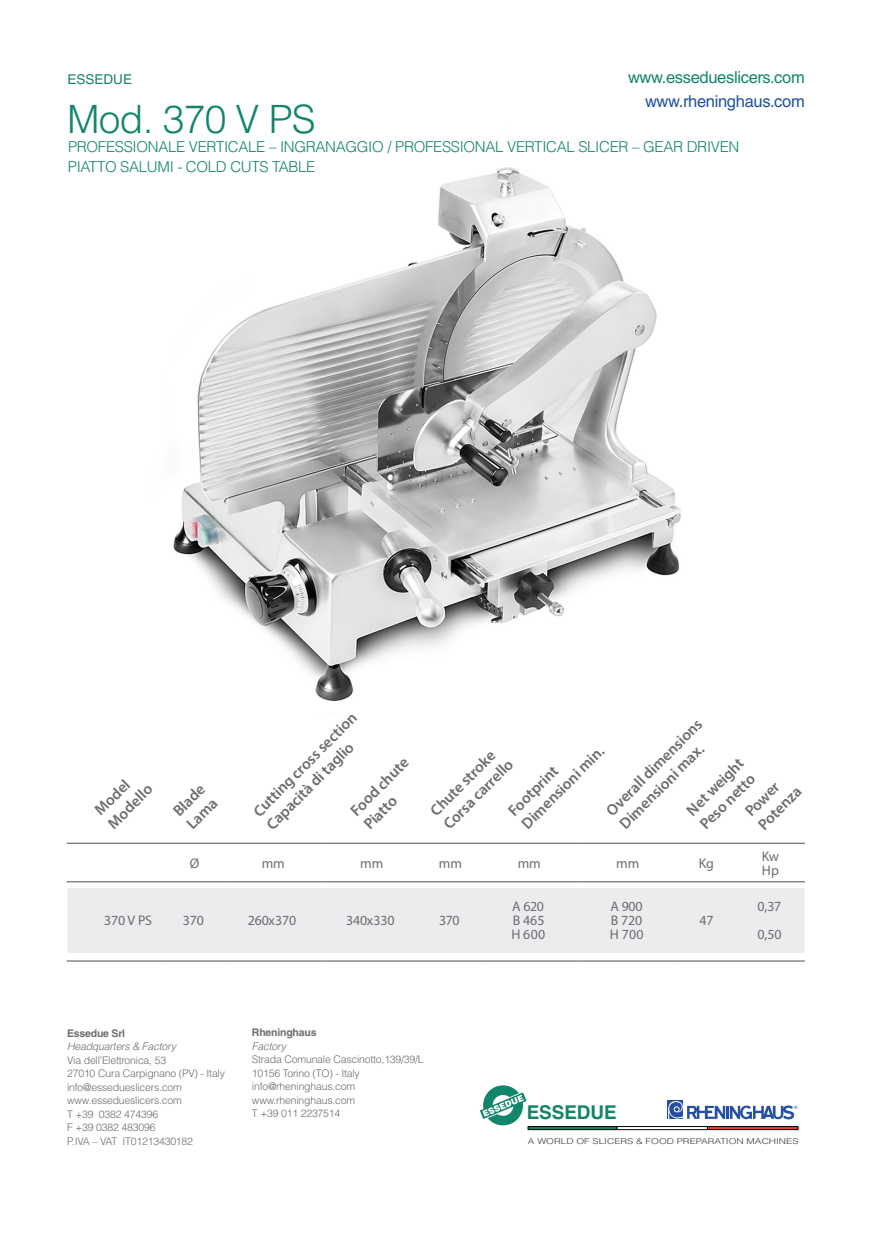
<style>
.page{position:relative;width:872px;height:1242px;background:#fff}
.page>*{position:absolute;margin:0;border:0;box-sizing:border-box;transform-origin:0 0}
.t1{font:300 39px "Helvetica LT Std";letter-spacing:-.02em;color:#12856a}
.t2{font:700 19.05px "Helvetica LT Std";letter-spacing:-.005em;color:#12856a}
.t3{font:16.5px "Helvetica LT Std";letter-spacing:-.02em;color:#12856a}
.t4{font:16.5px "Helvetica LT Std";letter-spacing:-.02em;color:#2150a2}
.t5{font:600 15.6px/18.8px "Myriad Pro";color:#6c6d70}
.t6{font:300 15px/19.6px "Helvetica LT Std";letter-spacing:-.02em;color:#12856a}
.t7{font:13.95px/14px "Myriad Pro";letter-spacing:-.005em;color:#6c6d70}
.t8{font:13.5px "Helvetica LT Std";color:#12856a}
.t9{font:300 10.5px/13.5px "Helvetica LT Std";letter-spacing:-.02em;color:#6c6d70}
.t10{font:italic 300 10.5px "Helvetica LT Std";letter-spacing:-.02em;color:#6c6d70}
.t11{font:700 10.5px "Helvetica LT Std";letter-spacing:-.02em;color:#6c6d70}
.t12{font:300 8.1px "Helvetica LT Std";color:#3a3e3e;scale:1.25 1}
</style>
<div class="page">
<img style="left:66px;top:167px;width:739px;height:964px">
<div style="left:67px;top:888px;width:738px;height:65px;background:#ececee"></div>
<hr style="left:67px;top:881px;width:98px;height:1px;background:#76787b">
<hr style="left:165px;top:881px;width:59px;height:1px;background:#76787b">
<hr style="left:224px;top:881px;width:98px;height:1px;background:#76787b">
<hr style="left:322px;top:881px;width:99px;height:1px;background:#76787b">
<hr style="left:421px;top:881px;width:59px;height:1px;background:#76787b">
<hr style="left:480px;top:881px;width:98px;height:1px;background:#76787b">
<hr style="left:578px;top:881px;width:99px;height:1px;background:#76787b">
<hr style="left:677px;top:881px;width:59px;height:1px;background:#76787b">
<hr style="left:736px;top:881px;width:69px;height:1px;background:#76787b">
<hr style="left:67px;top:960px;width:98px;height:1px;background:#76787b">
<hr style="left:165px;top:960px;width:59px;height:1px;background:#76787b">
<hr style="left:224px;top:960px;width:98px;height:1px;background:#76787b">
<hr style="left:322px;top:960px;width:99px;height:1px;background:#76787b">
<hr style="left:421px;top:960px;width:59px;height:1px;background:#76787b">
<hr style="left:480px;top:960px;width:98px;height:1px;background:#76787b">
<hr style="left:578px;top:960px;width:99px;height:1px;background:#76787b">
<hr style="left:677px;top:960px;width:59px;height:1px;background:#76787b">
<hr style="left:736px;top:960px;width:69px;height:1px;background:#76787b">
<hr style="left:67px;top:842px;width:98px;height:2px;background:#76787b">
<hr style="left:165px;top:842px;width:59px;height:2px;background:#76787b">
<hr style="left:224px;top:842px;width:98px;height:2px;background:#76787b">
<hr style="left:322px;top:842px;width:99px;height:2px;background:#76787b">
<hr style="left:421px;top:842px;width:59px;height:2px;background:#76787b">
<hr style="left:480px;top:842px;width:98px;height:2px;background:#76787b">
<hr style="left:578px;top:842px;width:99px;height:2px;background:#76787b">
<hr style="left:677px;top:842px;width:59px;height:2px;background:#76787b">
<hr style="left:736px;top:842px;width:69px;height:2px;background:#76787b">
<svg style="left:480px;top:1083px;width:46px;height:44px"></svg>
<div style="left:616px;top:1126px;width:91px;height:3px;border:1px solid #000"></div>
<div style="left:707px;top:1126px;width:91px;height:3px;border:1px solid #000"></div>
<div style="left:528px;top:1126px;width:89px;height:3px;border:1px solid #000"></div>
<div style="left:667px;top:1100px;width:16px;height:18px;background:#254fa2"></div>
<svg style="left:668px;top:1101px;width:129px;height:18px"></svg>
<div style="left:673px;top:1119px;width:117px;height:5px;background:#fff"></div>
<h3 class="t3" style="left:628px;top:67px;width:178px">www.essedueslicers.com</h3>
<h3 class="t4" style="left:645px;top:91px;width:161px">www.rheninghaus.com</h3>
<p class="t8" style="left:67px;top:71px;width:66px">ESSEDUE</p>
<h1 class="t1" style="left:67px;top:95px;width:250px">Mod. 370 V PS</h1>
<h3 class="t6" style="left:68px;top:137px;width:673px">PROFESSIONALE VERTICALE – INGRANAGGIO / PROFESSIONAL VERTICAL SLICER – GEAR DRIVEN<br>PIATTO SALUMI - COLD CUTS TABLE</h3>
<h3 class="t5" style="left:90px;top:806px;width:57px;rotate:-45deg">Model<br>Modello</h3>
<h3 class="t5" style="left:169px;top:806px;width:40px;rotate:-45deg">Blade<br>Lama</h3>
<h3 class="t5" style="left:249px;top:806px;width:141px;rotate:-45deg">Cutting cross section<br>Capacità di taglio</h3>
<h3 class="t5" style="left:602px;top:806px;width:130px;rotate:-45deg">Overall dimensions<br>Dimensioni max.</h3>
<h3 class="t5" style="left:504px;top:806px;width:111px;rotate:-45deg">Footprint<br>Dimensioni min.</h3>
<h3 class="t5" style="left:682px;top:806px;width:75px;rotate:-45deg">Net weight<br>Peso netto</h3>
<h3 class="t5" style="left:346px;top:806px;width:77px;rotate:-45deg">Food chute<br>Piatto</h3>
<h3 class="t5" style="left:426px;top:806px;width:93px;rotate:-45deg">Chute stroke<br>Corsa carrello</h3>
<h3 class="t5" style="left:740px;top:806px;width:56px;rotate:-45deg">Power<br>Potenza</h3>
<h3 class="t7" style="left:190px;top:856px;width:11px">Ø</h3>
<h3 class="t7" style="left:262px;top:856px;width:25px">mm</h3>
<h3 class="t7" style="left:360px;top:856px;width:25px">mm</h3>
<h3 class="t7" style="left:439px;top:856px;width:25px">mm</h3>
<h3 class="t7" style="left:518px;top:856px;width:25px">mm</h3>
<h3 class="t7" style="left:616px;top:856px;width:25px">mm</h3>
<h3 class="t7" style="left:699px;top:856px;width:17px">Kg</h3>
<h3 class="t7" style="left:761px;top:849px;width:19px">Kw<br>Hp</h3>
<h3 class="t7" style="left:104px;top:912px;width:50px">370 V PS</h3>
<h3 class="t7" style="left:183px;top:912px;width:23px">370</h3>
<h3 class="t7" style="left:248px;top:912px;width:50px">260x370</h3>
<h3 class="t7" style="left:346px;top:912px;width:50px">340x330</h3>
<h3 class="t7" style="left:439px;top:912px;width:22px">370</h3>
<p class="t11" style="left:67px;top:1026px;width:59px">Essedue Srl</p>
<p class="t10" style="left:67px;top:1040px;width:110px">Headquarters &amp; Factory</p>
<p class="t9" style="left:67px;top:1053px;width:159px">Via dell’Elettronica, 53<br>27010 Cura Carpignano (PV) - Italy info@essedueslicers.com www.essedueslicers.com<br>T +39 0382 474396<br>F +39 0382 483096<br>P.IVA – VAT IT01213430182</p>
<p class="t11" style="left:252px;top:1026px;width:66px">Rheninghaus</p>
<p class="t10" style="left:252px;top:1039px;width:35px">Factory</p>
<p class="t9" style="left:252px;top:1052px;width:173px">Strada Comunale Cascinotto,139/39/L<br>10156 Torino (TO) - Italy info@rheninghaus.com www.rheninghaus.com<br>T +39 011 2237514</p>
<h3 class="t7" style="left:511px;top:898px;width:35px;text-align:justify">A 620<br>B 465<br>H 600</h3>
<h3 class="t7" style="left:610px;top:898px;width:35px;text-align:justify">A 900<br>B 720<br>H 700</h3>
<h3 class="t7" style="left:699px;top:912px;width:16px">47</h3>
<h3 class="t7" style="left:757px;top:891px;width:26px;line-height:27.9px">0,37<br>0,50</h3>
<h2 class="t2" style="left:527px;top:1100px;width:91px">ESSEDUE</h2>
<p class="t12" style="left:528px;top:1136px;width:218px">A WORLD OF SLICERS &amp; FOOD PREPARATION MACHINES</p>
</div>
